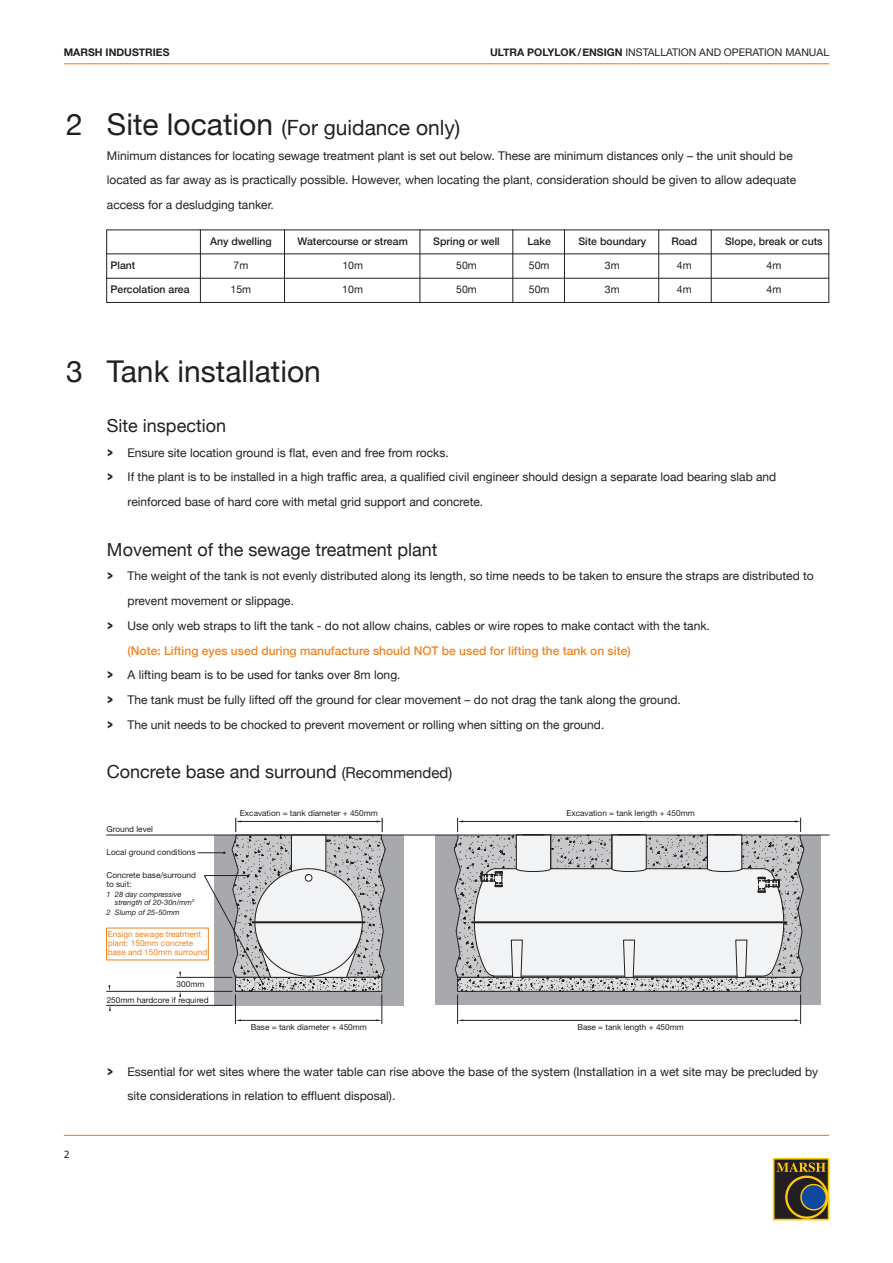
<style>
.page{position:relative;width:893px;height:1263px;background:#fff}
.page>*{position:absolute;margin:0;border:0;box-sizing:border-box;transform-origin:0 0}
.t1{font:30px "Helvetica Neue";color:#231f20}
.t2{font:21px "Helvetica Neue";color:#231f20}
.t3{font:18px "Helvetica Neue";color:#231f20}
.t4{font:12px/24.8px "Helvetica Neue";color:#231f20}
.t5{font:500 12px "Helvetica Neue";color:#f18424}
.t6{font:11.25px "Myriad Pro";color:#231f20}
.t7{font:500 10.5px "Helvetica Neue";color:#231f20}
.t8{font:10.5px "Helvetica Neue";color:#231f20}
.t9{font:700 10.5px "Helvetica Neue";color:#231f20}
.t10{font:8.25px/9px "Helvetica Neue";color:#231f20}
.t11{font:8.25px/9px "Helvetica Neue";color:#f18424}
.t12{font:italic 7.5px/8.2px "Helvetica Neue";color:#231f20}
.s1{font-weight:700}
.s2{font-size:30px}
.s3{font-family:"Arial";font-weight:900}
.s4{font-size:15px}
</style>
<div class="page">
<div style="left:106px;top:229px;width:723px;height:74px;border:1px solid #231f20"></div>
<hr style="left:64px;top:63px;width:765px;height:1px;background:#f18424">
<hr style="left:64px;top:1135px;width:765px;height:1px;background:#f18424">
<svg style="left:773px;top:1158px;width:56px;height:62px;background:#595029"></svg>
<hr style="left:106px;top:278px;width:723px;height:1px;background:#231f20">
<hr style="left:106px;top:253px;width:723px;height:1px;background:#231f20">
<hr style="left:200px;top:229px;width:1px;height:74px;background:#231f20">
<hr style="left:420px;top:229px;width:1px;height:74px;background:#231f20">
<hr style="left:284px;top:229px;width:1px;height:74px;background:#231f20">
<hr style="left:564px;top:229px;width:1px;height:74px;background:#231f20">
<hr style="left:513px;top:229px;width:1px;height:74px;background:#231f20">
<hr style="left:658px;top:229px;width:1px;height:74px;background:#231f20">
<hr style="left:711px;top:229px;width:1px;height:74px;background:#231f20">
<div style="left:214px;top:835px;width:190px;height:170px;background:#a8a9ad"></div>
<div style="left:436px;top:835px;width:385px;height:170px;background:#a8a9ad"></div>
<hr style="left:107px;top:991px;width:125px;height:1px;background:#231f20">
<hr style="left:177px;top:977px;width:55px;height:1px;background:#231f20">
<hr style="left:107px;top:835px;width:722px;height:1px;background:#231f20">
<svg style="left:457px;top:818px;width:346px;height:206px"></svg>
<hr style="left:107px;top:1005px;width:125px;height:1px;background:#231f20">
<svg style="left:109px;top:1005px;width:2px;height:6px"></svg>
<svg style="left:197px;top:818px;width:188px;height:206px"></svg>
<p class="t9" style="left:64px;top:46px;width:107px">MARSH INDUSTRIES</p>
<p class="t8" style="left:490px;top:46px;width:341px"><span class="s1">ULTRA POLYLOK/ENSIGN</span> INSTALLATION AND OPERATION MANUAL</p>
<h2 class="t2" style="left:66px;top:115px;width:396px"><span class="s2">2 Site location</span> (For guidance only)</h2>
<p class="t4" style="left:107px;top:143px;width:691px">Minimum distances for locating sewage treatment plant is set out below. These are minimum distances only – the unit should be located as far away as is practically possible. However, when locating the plant, consideration should be given to allow adequate access for a desludging tanker.</p>
<p class="t7" style="left:210px;top:235px;width:63px">Any dwelling</p>
<p class="t7" style="left:297px;top:235px;width:112px">Watercourse or stream</p>
<p class="t7" style="left:433px;top:235px;width:68px">Spring or well</p>
<p class="t7" style="left:528px;top:235px;width:25px">Lake</p>
<p class="t7" style="left:578px;top:235px;width:69px">Site boundary</p>
<p class="t7" style="left:671px;top:235px;width:27px">Road</p>
<p class="t7" style="left:725px;top:235px;width:99px">Slope, break or cuts</p>
<p class="t7" style="left:111px;top:259px;width:26px">Plant</p>
<p class="t8" style="left:234px;top:259px;width:16px">7m</p>
<p class="t8" style="left:342px;top:259px;width:22px">10m</p>
<p class="t8" style="left:456px;top:259px;width:22px">50m</p>
<p class="t8" style="left:529px;top:259px;width:22px">50m</p>
<p class="t8" style="left:605px;top:259px;width:16px">3m</p>
<p class="t8" style="left:677px;top:259px;width:16px">4m</p>
<p class="t8" style="left:766px;top:259px;width:16px">4m</p>
<p class="t7" style="left:111px;top:283px;width:81px">Percolation area</p>
<p class="t8" style="left:231px;top:283px;width:22px">15m</p>
<p class="t8" style="left:342px;top:283px;width:22px">10m</p>
<p class="t8" style="left:456px;top:283px;width:22px">50m</p>
<p class="t8" style="left:529px;top:283px;width:22px">50m</p>
<p class="t8" style="left:605px;top:283px;width:16px">3m</p>
<p class="t8" style="left:677px;top:283px;width:16px">4m</p>
<p class="t8" style="left:766px;top:283px;width:16px">4m</p>
<h1 class="t1" style="left:66px;top:354px;width:256px">3 Tank installation</h1>
<h3 class="t3" style="left:107px;top:415px;width:121px">Site inspection</h3>
<p class="t4" style="left:107px;top:440px;width:343px"><span class="s3">&gt;</span> Ensure site location ground is flat, even and free from rocks.</p>
<p class="t4" style="left:107px;top:465px;width:670px"><span class="s3">&gt;</span> If the plant is to be installed in a high traffic area, a qualified civil engineer should design a separate load bearing slab and</p>
<p class="t4" style="left:128px;top:489px;width:357px">reinforced base of hard core with metal grid support and concrete.</p>
<h3 class="t3" style="left:107px;top:538px;width:332px">Movement of the sewage treatment plant</h3>
<p class="t4" style="left:107px;top:564px;width:708px"><span class="s3">&gt;</span> The weight of the tank is not evenly distributed along its length, so time needs to be taken to ensure the straps are distributed to</p>
<p class="t4" style="left:128px;top:588px;width:168px">prevent movement or slippage.</p>
<p class="t4" style="left:107px;top:613px;width:604px"><span class="s3">&gt;</span> Use only web straps to lift the tank - do not allow chains, cables or wire ropes to make contact with the tank.</p>
<p class="t5" style="left:128px;top:643px;width:505px">(Note: Lifting eyes used during manufacture should NOT be used for lifting the tank on site)</p>
<p class="t4" style="left:107px;top:663px;width:295px"><span class="s3">&gt;</span> A lifting beam is to be used for tanks over 8m long.</p>
<p class="t4" style="left:107px;top:687px;width:575px"><span class="s3">&gt;</span> The tank must be fully lifted off the ground for clear movement – do not drag the tank along the ground.</p>
<p class="t4" style="left:107px;top:712px;width:498px"><span class="s3">&gt;</span> The unit needs to be chocked to prevent movement or rolling when sitting on the ground.</p>
<h3 class="t3" style="left:107px;top:761px;width:347px">Concrete base and surround <span class="s4">(Recommended)</span></h3>
<p class="t10" style="left:107px;top:825px;width:48px">Ground level</p>
<p class="t10" style="left:107px;top:871px;width:91px">Concrete base/surround to suit:</p>
<p class="t12" style="left:115px;top:890px;width:81px;text-indent:-8px">1 28 day compressive strength of 20-30n/mm<sup>2</sup></p>
<p class="t12" style="left:107px;top:908px;width:74px">2 Slump of 25-50mm</p>
<p class="t10" style="left:107px;top:848px;width:91px">Local ground conditions</p>
<p class="t11" style="left:108px;top:930px;width:101px">Ensign sewage treatment plant: 150mm concrete base and 150mm surround</p>
<p class="t10" style="left:107px;top:976px;width:103px;line-height:15.8px;text-indent:70px">300mm<br>250mm hardcore if required</p>
<p class="t10" style="left:240px;top:809px;width:139px">Excavation = tank diameter + 450mm</p>
<p class="t10" style="left:566px;top:809px;width:130px">Excavation = tank length + 450mm</p>
<p class="t10" style="left:251px;top:1023px;width:118px">Base = tank diameter + 450mm</p>
<p class="t10" style="left:577px;top:1023px;width:108px">Base = tank length + 450mm</p>
<p class="t6" style="left:64px;top:1149px;width:7px">2</p>
<p class="t4" style="left:128px;top:1059px;width:692px;text-indent:-20px"><span class="s3">&gt;</span> Essential for wet sites where the water table can rise above the base of the system (Installation in a wet site may be precluded by site considerations in relation to effluent disposal).</p>
</div>
